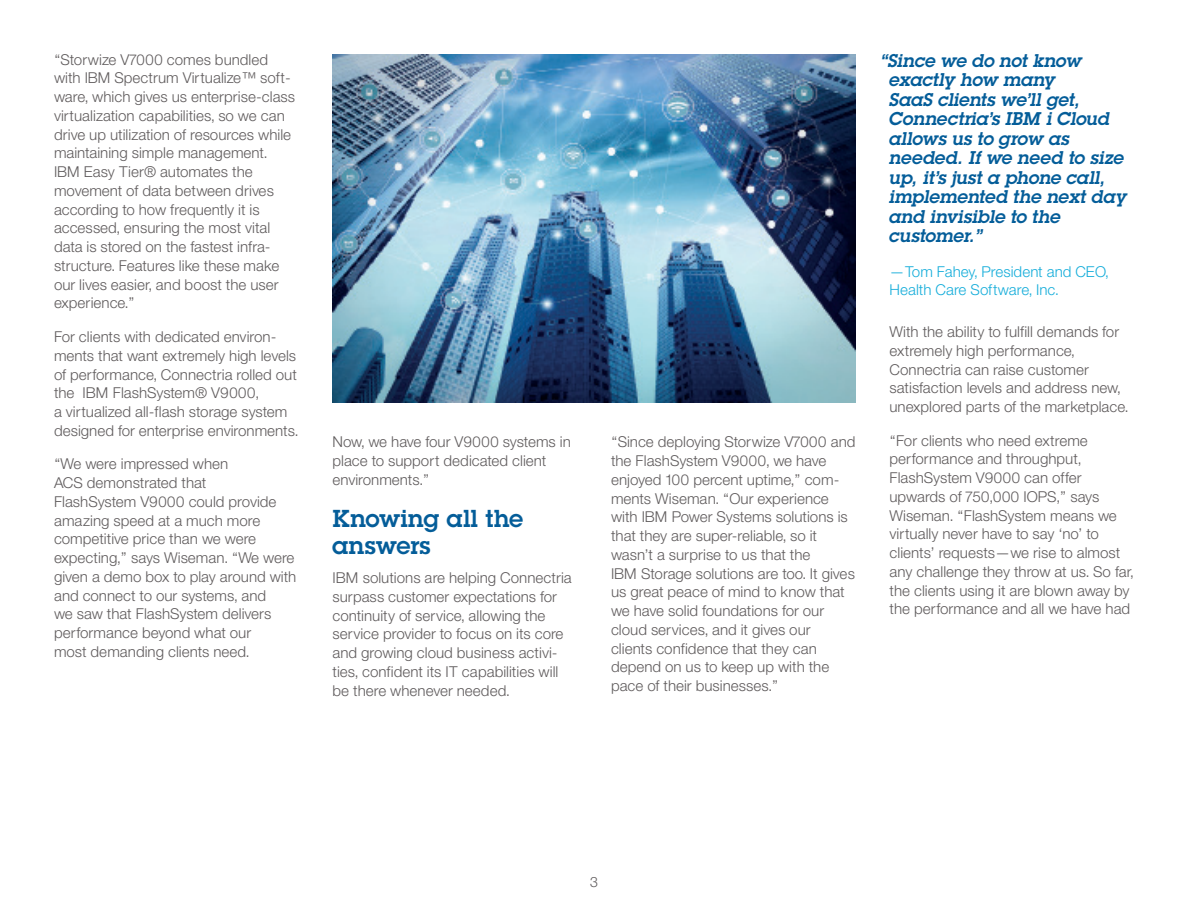
<style>
.page{position:relative;width:1188px;height:918px;background:#fff}
.page>*{position:absolute;margin:0;border:0;box-sizing:border-box;transform-origin:0 0}
.TextHead1{font:24px/27px "Lubalin Demifor IBM";color:#045d99}
.STEPPLACE{font:18px/19.5px "Lubalin Demi Italicfor IBM";color:#045d99}
.TextStyle1{font:15px/18.8px "Helv Neue Lightfor IBM";color:#5f5b5c}
.QuoteAttr{font:15px/18px "Helv Neue Lightfor IBM";color:#15adda}
.t1{font:14.25px "Helv Neue Lightfor IBM";color:#5f5b5c}
</style>
<div class="page">
<img style="left:333px;top:54px;width:522px;height:349px">
<p class="TextStyle1" style="left:54px;top:50px;width:243px">“Storwize V7000 comes bundled with IBM Spectrum Virtualize™ soft&shy;ware, which gives us enterprise-class virtualization capabilities, so we can drive up utilization of resources while maintaining simple management.<br>IBM Easy Tier® automates the movement of data between drives according to how frequently it is accessed, ensuring the most vital data is stored on the fastest infra&shy;structure. Features like these make our lives easier, and boost the user experience.”</p>
<p class="TextStyle1" style="left:54px;top:327px;width:246px">For clients with dedicated environ&shy;ments that want extremely high levels of performance, Connectria rolled out the IBM FlashSystem® V9000,<br>a virtualized all-flash storage system designed for enterprise environments.</p>
<p class="TextStyle1" style="left:54px;top:454px;width:244px">“We were impressed when<br>ACS demonstrated that<br>FlashSystem V9000 could provide amazing speed at a much more competitive price than we were expecting,” says Wiseman. “We were given a demo box to play around with and connect to our systems, and<br>we saw that FlashSystem delivers performance beyond what our<br>most demanding clients need.</p>
<p class="TextStyle1" style="left:333px;top:432px;width:240px">Now, we have four V9000 systems in place to support dedicated client environments.”</p>
<p class="TextHead1" style="left:333px;top:504px;width:192px">Knowing all the answers</p>
<p class="TextStyle1" style="left:333px;top:568px;width:241px">IBM solutions are helping Connectria surpass customer expectations for continuity of service, allowing the service provider to focus on its core and growing cloud business activi&shy;ties, confident its IT capabilities will be there whenever needed.</p>
<p class="TextStyle1" style="left:611px;top:432px;width:246px">“Since deploying Storwize V7000 and the FlashSystem V9000, we have enjoyed 100 percent uptime,” com&shy;ments Wiseman. “Our experience with IBM Power Systems solutions is that they are super-reliable, so it wasn’t a surprise to us that the<br>IBM Storage solutions are too. It gives us great peace of mind to know that we have solid foundations for our cloud services, and it gives our clients confidence that they can depend on us to keep up with the pace of their businesses.”</p>
<p class="STEPPLACE" style="left:890px;top:51px;width:239px;text-indent:-9px">“Since we do not know exactly how many<br>SaaS clients we’ll get,<br>Connectria’s IBM i Cloud allows us to grow as needed. If we need to size up, it’s just a phone call, implemented the next day and invisible to the customer.”</p>
<p class="QuoteAttr" style="left:890px;top:263px;width:221px">—Tom Fahey, President and CEO,<br>Health Care Software, Inc.</p>
<p class="TextStyle1" style="left:890px;top:322px;width:240px">With the ability to fulfill demands for extremely high performance, Connectria can raise customer satisfaction levels and address new, unexplored parts of the marketplace.</p>
<p class="TextStyle1" style="left:890px;top:431px;width:246px">“For clients who need extreme performance and throughput,<br>FlashSystem V9000 can offer upwards of 750,000 IOPS,” says<br>Wiseman. “FlashSystem means we virtually never have to say ‘no’ to clients’ requests—we rise to almost any challenge they throw at us. So far, the clients using it are blown away by the performance and all we have had</p>
<p class="t1" style="left:590px;top:873px;width:10px">3</p>
</div>
